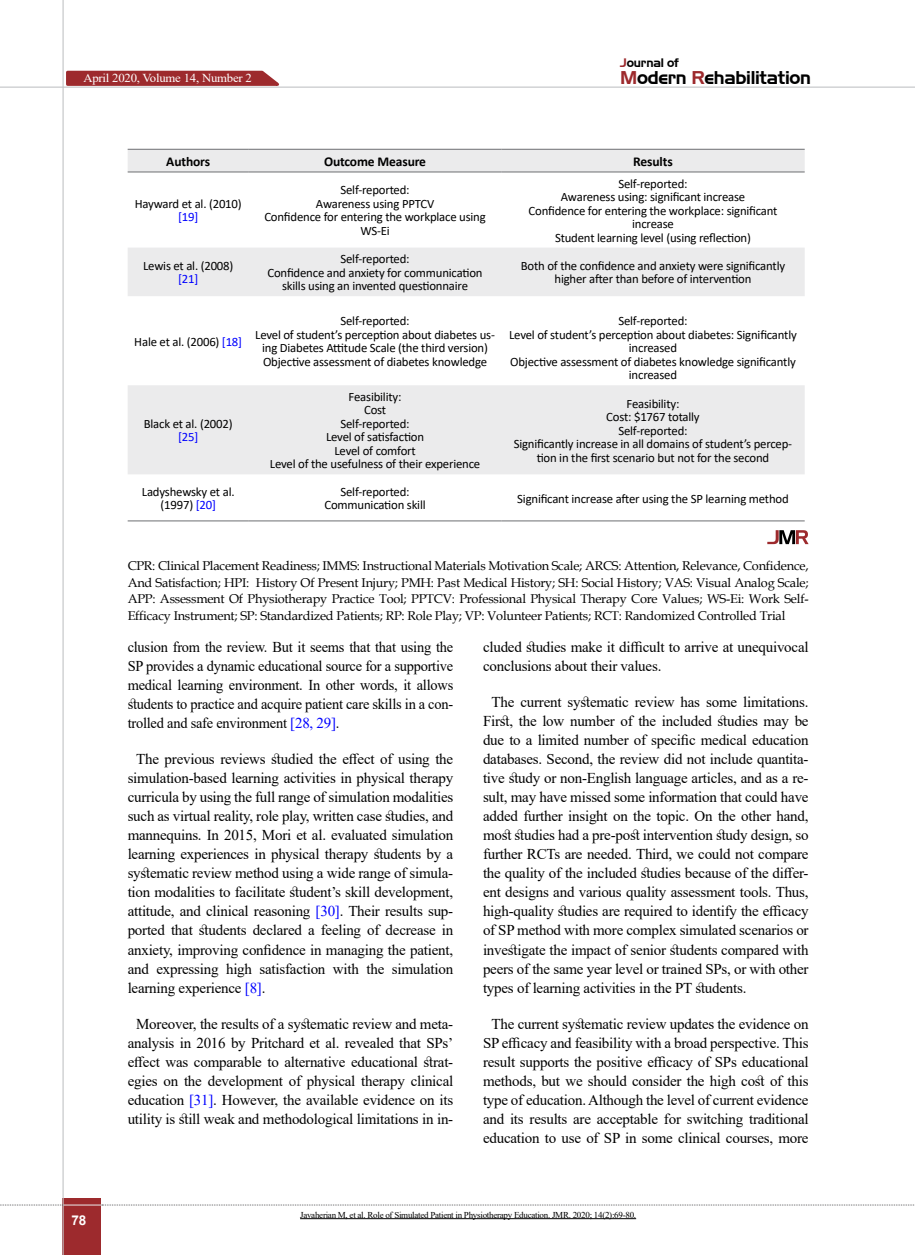
<style>
.page{position:relative;width:915px;height:1255px;background:#fff}
.page>*{position:absolute;margin:0;border:0;box-sizing:border-box;transform-origin:0 0}
.t1{font:18px "Aero";letter-spacing:-.015em;color:#000}
.t2{font:15px/19px "Times New Roman";letter-spacing:-.015em;color:#000;text-align:justify}
.t3{font:15px/19px "Times New Roman";letter-spacing:-.015em;color:#000;text-align:justify;scale:.96 1}
.t4{font:700 13.5px "Calibri";letter-spacing:-.01em;color:#000}
.t5{font:700 13.5px "Arial";color:#fff}
.t6{font:12.75px/13.5px "Calibri";letter-spacing:-.015em;color:#000;text-align:center}
.t7{font:12.75px/16.5px "Book Antiqua";letter-spacing:-.015em;color:#000;text-align:justify}
.t8{font:12.75px "Calibri";color:#00f}
.t9{font:12.15px "Times New Roman";letter-spacing:-.015em;color:#fff;scale:1.05 1}
.t10{font:12px "Aero";letter-spacing:-.015em;color:#000}
.t11{font:9px "Times New Roman";letter-spacing:-.03em;color:#000}
.s1{color:#9d2a2d}
.s2{color:#00f}
</style>
<div class="page">
<div style="left:63px;top:1198px;width:38px;height:56px;background:#9d2a2d"></div>
<hr style="left:62px;top:0;width:2px;height:1254px;background:#c2c4c6">
<hr style="left:0;top:87px;width:914px;height:1px;background:#c2c4c6">
<hr style="left:63px;top:1204px;width:38px;height:1px;background:#ebebec">
<svg style="left:0;top:1204px;width:63px;height:1px"></svg>
<svg style="left:102px;top:1204px;width:813px;height:1px"></svg>
<svg style="left:128px;top:150px;width:676px;height:324px"></svg>
<hr style="left:128px;top:149px;width:121px;height:1px;background:#6d6e71">
<hr style="left:249px;top:149px;width:252px;height:1px;background:#6d6e71">
<hr style="left:501px;top:149px;width:303px;height:1px;background:#6d6e71">
<hr style="left:128px;top:172px;width:121px;height:1px;background:#6d6e71">
<hr style="left:249px;top:172px;width:252px;height:1px;background:#6d6e71">
<hr style="left:501px;top:172px;width:303px;height:1px;background:#6d6e71">
<hr style="left:128px;top:520px;width:121px;height:1px;background:#6d6e71">
<hr style="left:249px;top:520px;width:252px;height:1px;background:#6d6e71">
<hr style="left:501px;top:520px;width:303px;height:1px;background:#6d6e71">
<svg style="left:767px;top:530px;width:41px;height:14px"></svg>
<hr style="left:300px;top:1218px;width:336px;height:1px;background:#000">
<svg style="left:64px;top:70px;width:222px;height:17px;background:#ac4d4f"></svg>
<p class="t9" style="left:83px;top:69px;width:162px">April 2020, Volume 14, Number 2</p>
<p class="t10" style="left:620px;top:55px;width:60px"><span class="s1">J</span>ournal of</p>
<p class="t1" style="left:620px;top:67px;width:192px"><span class="s1">M</span>odern <span class="s1">R</span>ehabilitation</p>
<p class="t4" style="left:166px;top:152px;width:45px">Authors</p>
<p class="t4" style="left:324px;top:152px;width:103px">Outcome Measure</p>
<p class="t4" style="left:633px;top:152px;width:41px">Results</p>
<p class="t6" style="left:135px;top:196px;width:108px">Hayward et al. (2010)</p>
<p class="t8" style="left:178px;top:208px;width:22px">[19]</p>
<p class="t6" style="left:264px;top:183px;width:223px">Self-reported:<br>Awareness using PPTCV<br>Confidence for entering the workplace using<br>WS-Ei</p>
<p class="t6" style="left:528px;top:176px;width:250px">Self-reported:<br>Awareness using: significant increase<br>Confidence for entering the workplace: significant increase<br>Student learning level (using reflection)</p>
<p class="t6" style="left:143px;top:258px;width:92px">Lewis et al. (2008)</p>
<p class="t8" style="left:178px;top:270px;width:22px">[21]</p>
<p class="t6" style="left:134px;top:334px;width:109px">Hale et al. (2006) <span class="s2">[18]</span></p>
<p class="t6" style="left:144px;top:416px;width:90px">Black et al. (2002)</p>
<p class="t8" style="left:178px;top:428px;width:22px">[25]</p>
<p class="t6" style="left:267px;top:252px;width:217px">Self-reported:<br>Confidence and anxiety for communication skills using an invented questionnaire</p>
<p class="t6" style="left:520px;top:258px;width:266px">Both of the confidence and anxiety were significantly higher after than before of intervention</p>
<p class="t6" style="left:255px;top:314px;width:241px">Self-reported:<br>Level of student’s perception about diabetes us&shy;ing Diabetes Attitude Scale (the third version)<br>Objective assessment of diabetes knowledge</p>
<p class="t6" style="left:509px;top:314px;width:289px">Self-reported:<br>Level of student’s perception about diabetes: Significantly increased<br>Objective assessment of diabetes knowledge significantly increased</p>
<p class="t6" style="left:270px;top:389px;width:212px">Feasibility:<br>Cost<br>Self-reported:<br>Level of satisfaction<br>Level of comfort<br>Level of the usefulness of their experience</p>
<p class="t6" style="left:513px;top:396px;width:280px">Feasibility:<br>Cost: $1767 totally<br>Self-reported:<br>Significantly increase in all domains of student’s percep&shy;tion in the first scenario but not for the second</p>
<p class="t6" style="left:142px;top:484px;width:94px">Ladyshewsky et al. (1997) <span class="s2">[20]</span></p>
<p class="t6" style="left:324px;top:484px;width:103px">Self-reported:<br>Communication skill</p>
<p class="t6" style="left:517px;top:491px;width:273px">Significant increase after using the SP learning method</p>
<p class="t7" style="left:128px;top:557px;width:682px">CPR: Clinical Placement Readiness; IMMS: Instructional Materials Motivation Scale; ARCS: Attention, Relevance, Confidence, And Satisfaction; HPI: History Of Present Injury; PMH: Past Medical History; SH: Social History; VAS: Visual Analog Scale; APP: Assessment Of Physiotherapy Practice Tool; PPTCV: Professional Physical Therapy Core Values; WS-Ei: Work Self-Efficacy Instrument; SP: Standardized Patients; RP: Role Play; VP: Volunteer Patients; RCT: Randomized Controlled Trial</p>
<p class="t5" style="left:71px;top:1210px;width:17px">78</p>
<p class="t3" style="left:128px;top:636px;width:340px">clusion from the review. But it seems that that using the SP provides a dynamic educational source for a supportive medical learning environment. In other words, it allows students to practice and acquire patient care skills in a con&shy;trolled and safe environment <span class="s2">[28, 29]</span>.</p>
<p class="t2" style="left:128px;top:749px;width:327px;text-indent:9px">The previous reviews studied the effect of using the simulation-based learning activities in physical therapy curricula by using the full range of simulation modalities such as virtual reality, role play, written case studies, and mannequins. In 2015, Mori et al. evaluated simulation learning experiences in physical therapy students by a systematic review method using a wide range of simula&shy;tion modalities to facilitate student’s skill development, attitude, and clinical reasoning <span class="s2">[30]</span>. Their results sup&shy;ported that students declared a feeling of decrease in anxiety, improving confidence in managing the patient, and expressing high satisfaction with the simulation learning experience <span class="s2">[8]</span>.</p>
<p class="t2" style="left:128px;top:1013px;width:327px;text-align:center">Moreover, the results of a systematic review and meta&shy;analysis in 2016 by Pritchard et al. revealed that SPs’ effect was comparable to alternative educational strat&shy;egies on the development of physical therapy clinical education <span class="s2">[31]</span>. However, the available evidence on its utility is still weak and methodological limitations in in-</p>
<p class="t2" style="left:483px;top:636px;width:327px">cluded studies make it difficult to arrive at unequivocal conclusions about their values.</p>
<p class="t2" style="left:483px;top:691px;width:327px;text-indent:9px">The current systematic review has some limitations.<br>First, the low number of the included studies may be due to a limited number of specific medical education databases. Second, the review did not include quantita&shy;tive study or non-English language articles, and as a re&shy;sult, may have missed some information that could have added further insight on the topic. On the other hand, most studies had a pre-post intervention study design, so further RCTs are needed. Third, we could not compare the quality of the included studies because of the differ&shy;ent designs and various quality assessment tools. Thus, high-quality studies are required to identify the efficacy of SP method with more complex simulated scenarios or investigate the impact of senior students compared with peers of the same year level or trained SPs, or with other types of learning activities in the PT students.</p>
<p class="t2" style="left:483px;top:1013px;width:327px;text-align:center">The current systematic review updates the evidence on SP efficacy and feasibility with a broad perspective. This result supports the positive efficacy of SPs educational methods, but we should consider the high cost of this type of education. Although the level of current evidence and its results are acceptable for switching traditional education to use of SP in some clinical courses, more</p>
<p class="t11" style="left:300px;top:1208px;width:337px">Javaherian M, et al. Role of Simulated Patient in Physiotherapy Education. JMR. 2020; 14(2):69-80.</p>
</div>
